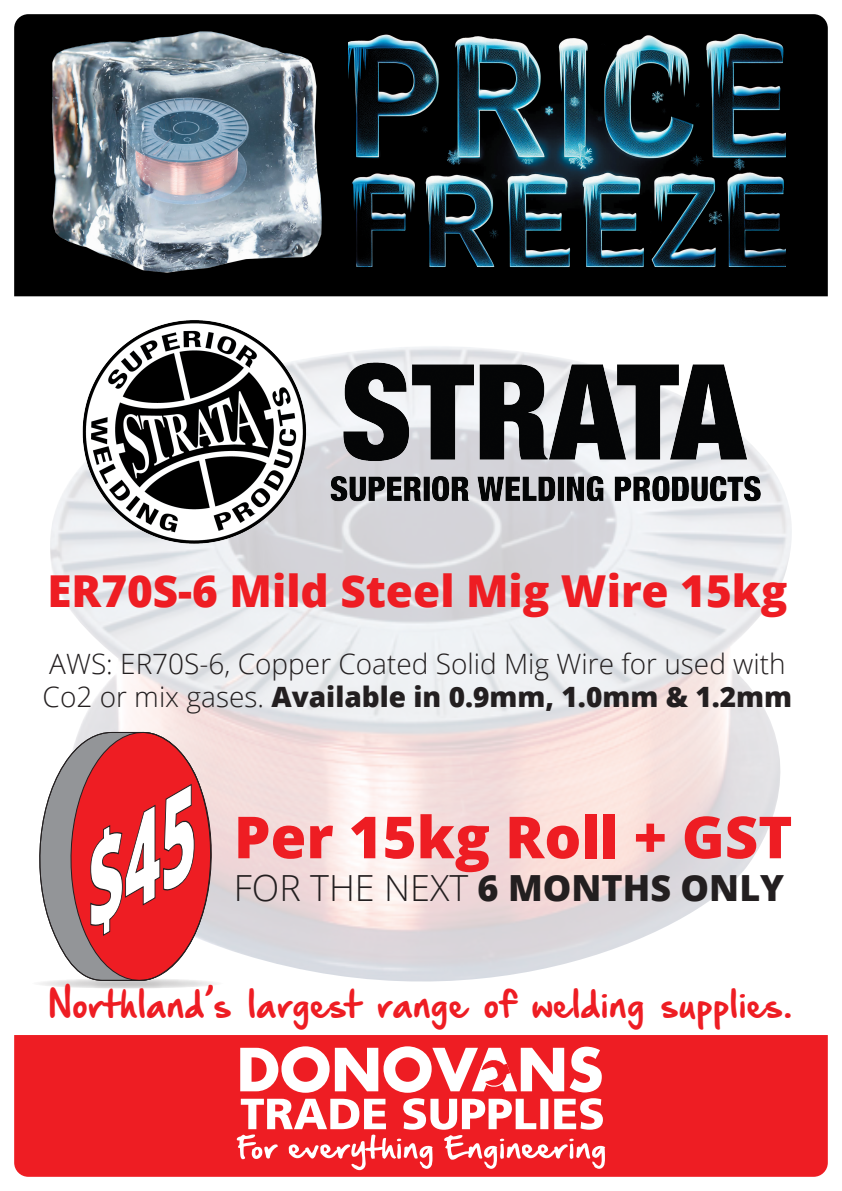
<style>
.page{position:relative;width:842px;height:1191px;background:#fff}
.page>*{position:absolute;margin:0;border:0;box-sizing:border-box;transform-origin:0 0}
.t1{font:800 58px "Open Sans";color:#ee1d23}
.t2{font:800 44px "Open Sans";color:#ee1d23}
.t3{font:800 36px "Open Sans";color:#231f20}
.t4{font:32px "Hand Of Sean Demo";color:#ee1d23}
.t5{font:300 28px/33.6px "Open Sans";color:#231f20}
.s1{font-weight:800}
.s2{font-weight:300}
</style>
<div class="page">
<svg style="left:30px;top:978px;width:195px;height:10px"></svg>
<img style="left:40px;top:296px;width:761px;height:279px">
<div style="left:14px;top:14px;width:814px;height:282px;background:#000"></div>
<div style="left:14px;top:1035px;width:814px;height:141px;background:#ee1d23"></div>
<svg style="left:240px;top:1046px;width:362px;height:46px"></svg>
<svg style="left:237px;top:1098px;width:368px;height:72px"></svg>
<svg style="left:61px;top:716px;width:160px;height:273px"></svg>
<svg style="left:39px;top:731px;width:180px;height:250px"></svg>
<img style="left:34px;top:20px;width:304px;height:266px">
<img style="left:348px;top:26px;width:437px;height:250px">
<p class="t2" style="left:47px;top:557px;width:742px">ER70S-6 Mild Steel Mig Wire 15kg</p>
<p class="t5" style="left:43px;top:646px;width:751px">AWS: ER70S-6, Copper Coated Solid Mig Wire for used with<br>Co2 or mix gases. <span class="s1">Available in 0.9mm, 1.0mm &amp; 1.2mm</span></p>
<p class="t1" style="left:234px;top:793px;width:560px">Per 15kg Roll + GST</p>
<p class="t3" style="left:234px;top:861px;width:552px"><span class="s2">FOR THE NEXT</span> 6 MONTHS ONLY</p>
<p class="t4" style="left:49px;top:988px;width:745px">Northland’s largest range of welding supplies.</p>
</div>
